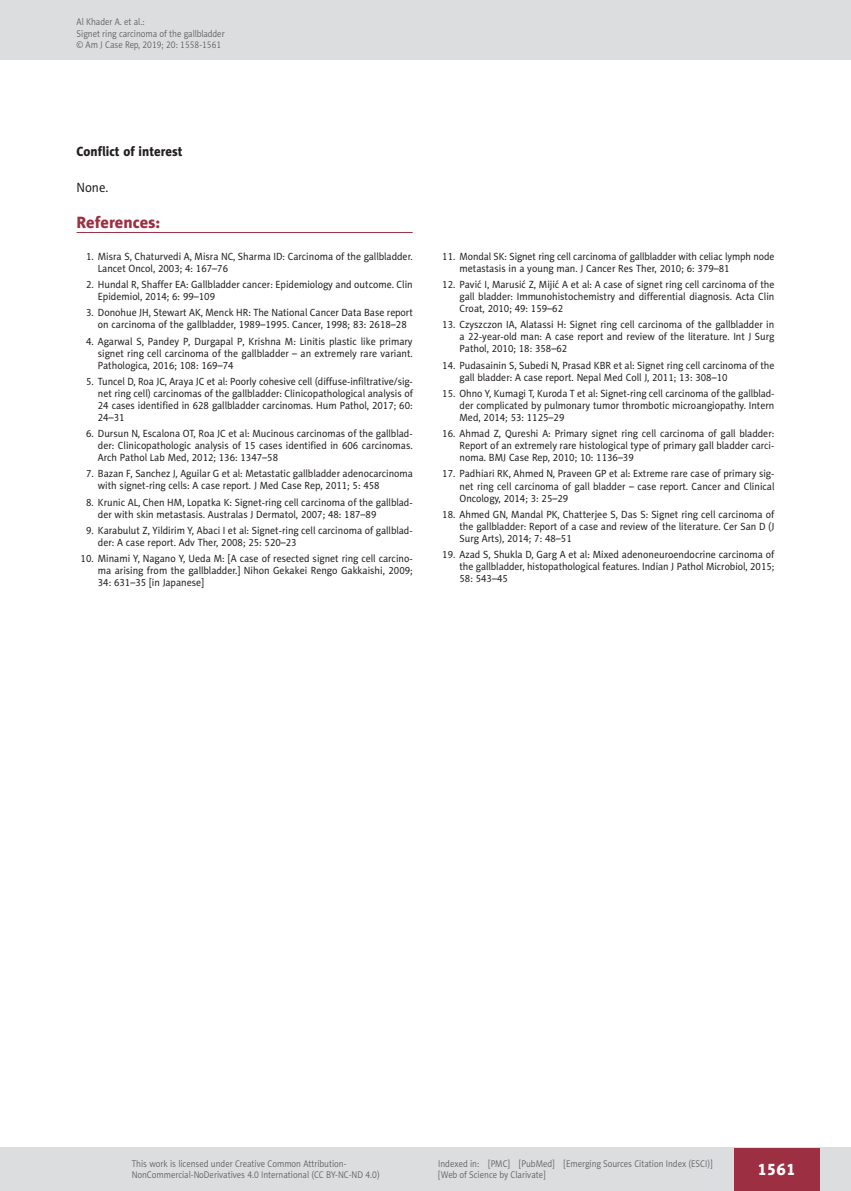
<style>
.page{position:relative;width:851px;height:1191px;background:#fff}
.page>*{position:absolute;margin:0;border:0;box-sizing:border-box;transform-origin:0 0}
.AJCR_Referencje_Tytu{font:16.5px "Naomi Sans EFN Heavy";color:#9d2f42}
.t1{font:16.5px "Naomi Sans EFN Heavy";color:#fff}
.AJCR_Headline_2{font:13.5px "Naomi Sans EFN Heavy";color:#231f20;scale:.95 1}
.AJCR_Body{font:13.5px "Naomi Sans EFN";color:#231f20;scale:.95 1}
.AJCR_Referencje_punk{font:10.5px/12px "Naomi Sans EFN";color:#231f20;text-align:justify;scale:.95 1}
.AJCR_Referencje_punk-2{font:10.5px/12px "Naomi Sans EFN";color:#231f20;text-align:justify;scale:.94 1}
.t2{font:9.75px/11.2px "Naomi Sans EFN Light";color:#57585a;scale:.9 1}
</style>
<div class="page">
<hr style="left:77px;top:232px;width:335px;height:1px;background:#9d2f42">
<div style="left:0;top:1148px;width:850px;height:43px;background:#dcdddf"></div>
<div style="left:733px;top:1147px;width:86px;height:43px;background:#9d2f42"></div>
<div style="left:0;top:0;width:850px;height:60px;background:#dcdddf"></div>
<p class="t2" style="left:77px;top:16px;width:166px">Al Khader A. et al.:<br>Signet ring carcinoma of the gallbladder © Am J Case Rep, 2019; 20: 1558-1561</p>
<p class="AJCR_Headline_2" style="left:77px;top:143px;width:113px">Conflict of interest</p>
<p class="AJCR_Body" style="left:77px;top:179px;width:35px">None.</p>
<p class="AJCR_Referencje_Tytu" style="left:77px;top:212px;width:85px">References:</p>
<p class="AJCR_Referencje_punk" style="left:98px;top:250px;width:333px;text-indent:-12px">1. Misra S, Chaturvedi A, Misra NC, Sharma ID: Carcinoma of the gallbladder.<br>Lancet Oncol, 2003; 4: 167–76</p>
<p class="AJCR_Referencje_punk" style="left:98px;top:279px;width:333px;text-indent:-12px">2. Hundal R, Shaffer EA: Gallbladder cancer: Epidemiology and outcome. Clin<br>Epidemiol, 2014; 6: 99–109</p>
<p class="AJCR_Referencje_punk" style="left:86px;top:307px;width:345px;text-align:center">3. Donohue JH, Stewart AK, Menck HR: The National Cancer Data Base report on carcinoma of the gallbladder, 1989–1995. Cancer, 1998; 83: 2618–28</p>
<p class="AJCR_Referencje_punk" style="left:98px;top:335px;width:333px;text-indent:-12px">4. Agarwal S, Pandey P, Durgapal P, Krishna M: Linitis plastic like primary signet ring cell carcinoma of the gallbladder – an extremely rare variant.<br>Pathologica, 2016; 108: 169–74</p>
<p class="AJCR_Referencje_punk-2" style="left:98px;top:375px;width:337px;text-indent:-12px">5. Tuncel D, Roa JC, Araya JC et al: Poorly cohesive cell (diffuse-infiltrative/sig&shy;net ring cell) carcinomas of the gallbladder: Clinicopathological analysis of 24 cases identified in 628 gallbladder carcinomas. Hum Pathol, 2017; 60:<br>24–31</p>
<p class="AJCR_Referencje_punk" style="left:98px;top:428px;width:333px;text-indent:-12px">6. Dursun N, Escalona OT, Roa JC et al: Mucinous carcinomas of the gallblad&shy;der: Clinicopathologic analysis of 15 cases identified in 606 carcinomas.<br>Arch Pathol Lab Med, 2012; 136: 1347–58</p>
<p class="AJCR_Referencje_punk" style="left:98px;top:468px;width:333px;text-indent:-12px">7. Bazan F, Sanchez J, Aguilar G et al: Metastatic gallbladder adenocarcinoma with signet-ring cells: A case report. J Med Case Rep, 2011; 5: 458</p>
<p class="AJCR_Referencje_punk" style="left:98px;top:496px;width:333px;text-indent:-12px">8. Krunic AL, Chen HM, Lopatka K: Signet-ring cell carcinoma of the gallblad&shy;der with skin metastasis. Australas J Dermatol, 2007; 48: 187–89</p>
<p class="AJCR_Referencje_punk" style="left:98px;top:524px;width:333px;text-indent:-12px">9. Karabulut Z, Yildirim Y, Abaci I et al: Signet-ring cell carcinoma of gallblad&shy;der: A case report. Adv Ther, 2008; 25: 520–23</p>
<p class="AJCR_Referencje_punk" style="left:98px;top:553px;width:333px;text-indent:-17px">10. Minami Y, Nagano Y, Ueda M: [A case of resected signet ring cell carcino&shy;ma arising from the gallbladder.] Nihon Gekakei Rengo Gakkaishi, 2009; 34: 631–35 [in Japanese]</p>
<p class="AJCR_Referencje_punk-2" style="left:459px;top:250px;width:336px;text-indent:-17px">11. Mondal SK: Signet ring cell carcinoma of gallbladder with celiac lymph node metastasis in a young man. J Cancer Res Ther, 2010; 6: 379–81</p>
<p class="AJCR_Referencje_punk" style="left:459px;top:279px;width:333px;text-indent:-17px">12. Pavić I, Marusić Z, Mijić A et al: A case of signet ring cell carcinoma of the gall bladder: Immunohistochemistry and differential diagnosis. Acta Clin Croat, 2010; 49: 159–62</p>
<p class="AJCR_Referencje_punk" style="left:459px;top:319px;width:333px;text-indent:-17px">13. Czyszczon IA, Alatassi H: Signet ring cell carcinoma of the gallbladder in a 22-year-old man: A case report and review of the literature. Int J Surg Pathol, 2010; 18: 358–62</p>
<p class="AJCR_Referencje_punk" style="left:459px;top:359px;width:333px;text-indent:-17px">14. Pudasainin S, Subedi N, Prasad KBR et al: Signet ring cell carcinoma of the gall bladder: A case report. Nepal Med Coll J, 2011; 13: 308–10</p>
<p class="AJCR_Referencje_punk-2" style="left:459px;top:387px;width:336px;text-indent:-17px">15. Ohno Y, Kumagi T, Kuroda T et al: Signet-ring cell carcinoma of the gallblad&shy;der complicated by pulmonary tumor thrombotic microangiopathy. Intern Med, 2014; 53: 1125–29</p>
<p class="AJCR_Referencje_punk" style="left:459px;top:428px;width:333px;text-indent:-17px">16. Ahmad Z, Qureshi A: Primary signet ring cell carcinoma of gall bladder:<br>Report of an extremely rare histological type of primary gall bladder carci&shy;noma. BMJ Case Rep, 2010; 10: 1136–39</p>
<p class="AJCR_Referencje_punk" style="left:459px;top:468px;width:333px;text-indent:-17px">17. Padhiari RK, Ahmed N, Praveen GP et al: Extreme rare case of primary sig&shy;net ring cell carcinoma of gall bladder – case report. Cancer and Clinical Oncology, 2014; 3: 25–29</p>
<p class="AJCR_Referencje_punk" style="left:459px;top:508px;width:333px;text-indent:-17px">18. Ahmed GN, Mandal PK, Chatterjee S, Das S: Signet ring cell carcinoma of the gallbladder: Report of a case and review of the literature. Cer San D (J Surg Arts), 2014; 7: 48–51</p>
<p class="AJCR_Referencje_punk" style="left:459px;top:548px;width:333px;text-indent:-17px">19. Azad S, Shukla D, Garg A et al: Mixed adenoneuroendocrine carcinoma of the gallbladder, histopathological features. Indian J Pathol Microbiol, 2015; 58: 543–45</p>
<p class="t2" style="left:132px;top:1158px;width:277px">This work is licensed under Creative Common Attribution-<br>NonCommercial-NoDerivatives 4.0 International (CC BY-NC-ND 4.0)</p>
<p class="t2" style="left:438px;top:1158px;width:306px">Indexed in: [PMC] [PubMed] [Emerging Sources Citation Index (ESCI)] [Web of Science by Clarivate]</p>
<h1 class="t1" style="left:757px;top:1159px;width:40px">1561</h1>
</div>
